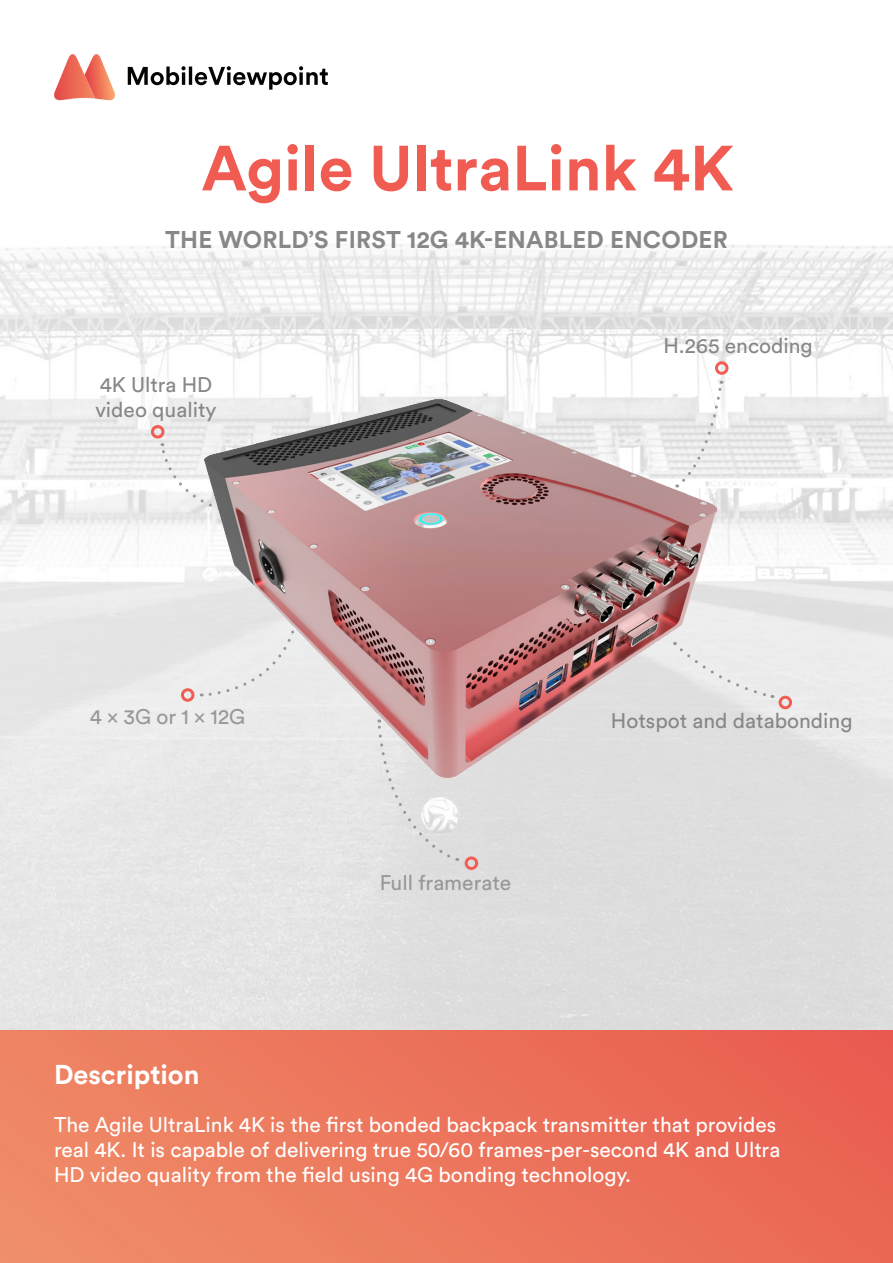
<style>
.page{position:relative;width:893px;height:1263px;background:#fff}
.page>*{position:absolute;margin:0;border:0;box-sizing:border-box;transform-origin:0 0}
.t1{font:700 63px "Circular Std";color:#f15c52}
.t2{font:700 27px "Circular Std";color:#fff}
.t3{font:700 24px "Circular Std";letter-spacing:.01em;color:#888787}
.t4{font:21px "Circular Std";color:#fff}
.t5{font:21px/25.2px "Circular Std";color:#888787}
.t6{font:21px "Circular Std";color:#989898}
</style>
<div class="page">
<img style="left:0;top:67px;width:849px;height:963px">
<img style="left:849px;top:246px;width:44px;height:391px">
<svg style="left:128px;top:66px;width:200px;height:24px"></svg>
<img style="left:53px;top:54px;width:32px;height:46px">
<img style="left:85px;top:54px;width:31px;height:46px">
<div style="left:0;top:1030px;width:893px;height:233px;background:linear-gradient(to right,#ef8a67,#ea6152)"></div>
<div style="left:181px;top:688px;width:13px;height:14px;border:3px solid #f15d53;border-radius:50%"></div>
<div style="left:716px;top:642px;width:57px;height:57px;background:#ebecec"></div>
<div style="left:778px;top:696px;width:14px;height:13px;border:3px solid #f15d53;border-radius:50%"></div>
<svg style="left:159px;top:443px;width:45px;height:75px"></svg>
<div style="left:151px;top:425px;width:13px;height:14px;border:3px solid #f15d53;border-radius:50%"></div>
<div style="left:715px;top:361px;width:13px;height:14px;border:3px solid #f15d53;border-radius:50%"></div>
<svg style="left:677px;top:381px;width:47px;height:106px"></svg>
<svg style="left:201px;top:606px;width:3px;height:92px"></svg>
<svg style="left:376px;top:777px;width:82px;height:84px"></svg>
<div style="left:465px;top:856px;width:13px;height:14px;border:3px solid #f15d53;border-radius:50%"></div>
<img style="left:204px;top:399px;width:512px;height:378px">
<p class="t1" style="left:201px;top:128px;width:534px">Agile UltraLink 4K</p>
<p class="t3" style="left:165px;top:224px;width:564px">THE WORLD’S FIRST 12G 4K-ENABLED ENCODER</p>
<p class="t5" style="left:95px;top:372px;width:123px">4K Ultra HD video quality</p>
<p class="t5" style="left:663px;top:333px;width:151px">H.265 encoding</p>
<p class="t6" style="left:90px;top:703px;width:157px">4 x 3G or 1 x 12G</p>
<p class="t5" style="left:611px;top:708px;width:243px">Hotspot and databonding</p>
<p class="t2" style="left:54px;top:1057px;width:147px">Description</p>
<p class="t6" style="left:380px;top:870px;width:133px">Full framerate</p>
<p class="t4" style="left:54px;top:1111px;width:724px">The Agile UltraLink 4K is the first bonded backpack transmitter that provides</p>
<p class="t4" style="left:54px;top:1136px;width:728px">real 4K. It is capable of delivering true 50/60 frames-per-second 4K and Ultra</p>
<p class="t4" style="left:54px;top:1162px;width:578px">HD video quality from the field using 4G bonding technology.</p>
</div>
